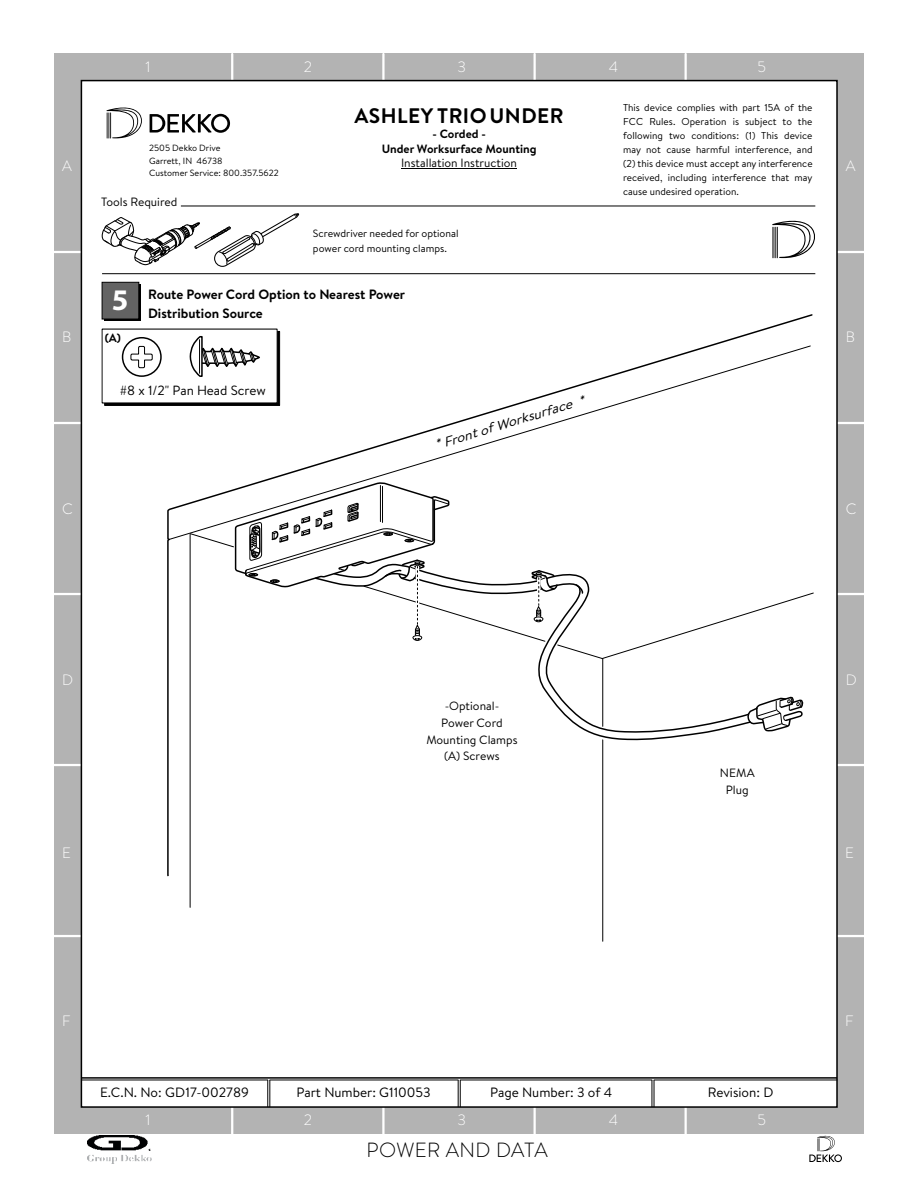
<style>
.page{position:relative;width:918px;height:1188px;background:#fff}
.page>*{position:absolute;margin:0;border:0;box-sizing:border-box;transform-origin:0 0}
.t1{font:700 30px "Myriad Pro";color:#fff}
.t2{font:700 21px "Brandon Text";letter-spacing:.02em;color:#000}
.t3{font:300 20.55px "Brandon Text";letter-spacing:.02em;color:#000}
.t4{font:300 15px "Brandon Text";color:#fff}
.t5{font:13.5px "Brandon Text";color:#000}
.t6{font:700 13.5px/18.8px "Brandon Text";color:#000}
.t7{font:italic 13.35px "Brandon Text";color:#000;scale:1.09 1}
.t8{font:13.35px "Brandon Text";color:#000}
.t9{font:12px/16.6px "Brandon Text";color:#000;text-align:center}
.t10{font:700 12px "Brandon Text";color:#000}
.t11{font:10.5px/14.5px "Brandon Text";color:#000}
.t12{font:10.05px/14px "Brandon Text";color:#000;text-align:justify}
.t13{font:9px/12.5px "Brandon Text";color:#000}
</style>
<div class="page">
<div style="left:54px;top:53px;width:810px;height:1081px;background:#b3b3b3"></div>
<hr style="left:54px;top:251px;width:27px;height:2px;background:#fff">
<hr style="left:54px;top:422px;width:27px;height:2px;background:#fff">
<hr style="left:54px;top:593px;width:27px;height:2px;background:#fff">
<hr style="left:54px;top:764px;width:27px;height:2px;background:#fff">
<hr style="left:54px;top:935px;width:27px;height:2px;background:#fff">
<hr style="left:837px;top:251px;width:27px;height:2px;background:#fff">
<hr style="left:837px;top:593px;width:27px;height:2px;background:#fff">
<hr style="left:231px;top:54px;width:2px;height:27px;background:#fff">
<hr style="left:382px;top:54px;width:3px;height:27px;background:#fff">
<hr style="left:534px;top:54px;width:2px;height:27px;background:#fff">
<hr style="left:685px;top:54px;width:2px;height:27px;background:#fff">
<hr style="left:231px;top:1107px;width:2px;height:27px;background:#fff">
<hr style="left:382px;top:1107px;width:3px;height:27px;background:#fff">
<hr style="left:534px;top:1107px;width:2px;height:27px;background:#fff">
<hr style="left:685px;top:1107px;width:2px;height:27px;background:#fff">
<hr style="left:837px;top:422px;width:27px;height:2px;background:#fff">
<hr style="left:837px;top:764px;width:27px;height:2px;background:#fff">
<hr style="left:837px;top:935px;width:27px;height:2px;background:#fff">
<div style="left:80px;top:79px;width:759px;height:1030px;background:#fff"></div>
<hr style="left:181px;top:206px;width:634px;height:1px;background:#000">
<hr style="left:102px;top:273px;width:713px;height:1px;background:#000">
<hr style="left:81px;top:1077px;width:756px;height:2px;background:#000">
<svg style="left:458px;top:1080px;width:3px;height:27px"></svg>
<svg style="left:268px;top:1080px;width:3px;height:27px"></svg>
<svg style="left:652px;top:1080px;width:3px;height:27px"></svg>
<div style="left:104px;top:284px;width:37px;height:37px;background:#000"></div>
<svg style="left:102px;top:282px;width:37px;height:37px"></svg>
<hr style="left:270px;top:1080px;width:188px;height:1px;background:#000">
<hr style="left:460px;top:1080px;width:192px;height:1px;background:#000">
<hr style="left:654px;top:1080px;width:183px;height:1px;background:#000">
<hr style="left:81px;top:1080px;width:187px;height:1px;background:#000">
<svg style="left:166px;top:542px;width:5px;height:335px;background:#b2b2b2"></svg>
<div style="left:166px;top:313px;width:647px;height:229px;background:#fff"></div>
<div style="left:169px;top:346px;width:642px;height:194px;background:#fff"></div>
<hr style="left:190px;top:534px;width:1px;height:373px;background:#000">
<svg style="left:101px;top:328px;width:179px;height:78px;background:#dbdbdb"></svg>
<hr style="left:602px;top:740px;width:1px;height:201px;background:#000">
<div style="left:190px;top:483px;width:624px;height:351px;background:#fff"></div>
<hr style="left:401px;top:168px;width:116px;height:1px;background:#000">
<svg style="left:107px;top:106px;width:36px;height:33px"></svg>
<svg style="left:150px;top:114px;width:80px;height:19px;background:#999"></svg>
<svg style="left:772px;top:218px;width:44px;height:40px;background:#d5d5d5"></svg>
<hr style="left:772px;top:227px;width:2px;height:31px;background:#000">
<hr style="left:775px;top:227px;width:1px;height:31px;background:#000">
<hr style="left:777px;top:227px;width:1px;height:31px;background:#000">
<svg style="left:809px;top:1135px;width:33px;height:27px"></svg>
<img style="left:88px;top:1136px;width:63px;height:27px">
<svg style="left:101px;top:213px;width:199px;height:54px;background:#ddd"></svg>
<h3 class="t4" style="left:145px;top:61px;width:7px">1</h3>
<h3 class="t4" style="left:304px;top:61px;width:10px">2</h3>
<h3 class="t4" style="left:457px;top:61px;width:10px">3</h3>
<h3 class="t4" style="left:609px;top:61px;width:11px">4</h3>
<h3 class="t4" style="left:757px;top:61px;width:10px">5</h3>
<h3 class="t4" style="left:62px;top:161px;width:11px">A</h3>
<p class="t13" style="left:149px;top:143px;width:131px">2505 Dekko Drive<br>Garrett, IN 46738<br>Customer Service: 800.357.5622</p>
<p class="t9" style="left:101px;top:195px;width:78px">Tools Required</p>
<h2 class="t2" style="left:355px;top:108px;width:211px">ASHLEY TRIO UNDER</h2>
<p class="t10" style="left:382px;top:144px;width:156px">Under Worksurface Mounting</p>
<p class="t9" style="left:401px;top:157px;width:117px">Installation Instruction</p>
<p class="t10" style="left:432px;top:129px;width:55px">- Corded -</p>
<p class="t12" style="left:623px;top:102px;width:191px">This device complies with part 15A of the FCC Rules. Operation is subject to the following two conditions: (1) This device may not cause harmful interference, and (2) this device must accept any interference received, including interference that may cause undesired operation.</p>
<h3 class="t4" style="left:846px;top:161px;width:11px">A</h3>
<p class="t11" style="left:313px;top:228px;width:147px">Screwdriver needed for optional power cord mounting clamps.</p>
<h1 class="t1" style="left:112px;top:288px;width:18px">5</h1>
<h3 class="t6" style="left:148px;top:287px;width:258px">Route Power Cord Option to Nearest Power<br>Distribution Source</h3>
<h3 class="t4" style="left:62px;top:331px;width:11px">B</h3>
<p class="t10" style="left:105px;top:333px;width:18px">(A)</p>
<h3 class="t4" style="left:846px;top:331px;width:11px">B</h3>
<h3 class="t8" style="left:120px;top:386px;width:148px">#8 x 1/2" Pan Head Screw</h3>
<h3 class="t7" style="left:433px;top:441px;width:145px;rotate:-17deg">* Front of Worksurface *</h3>
<h3 class="t4" style="left:62px;top:504px;width:12px">C</h3>
<h3 class="t4" style="left:846px;top:504px;width:12px">C</h3>
<h3 class="t4" style="left:62px;top:674px;width:13px">D</h3>
<h3 class="t4" style="left:846px;top:674px;width:13px">D</h3>
<p class="t9" style="left:426px;top:700px;width:93px">-Optional-<br>Power Cord<br>Mounting Clamps (A) Screws</p>
<p class="t9" style="left:720px;top:766px;width:37px">NEMA<br>Plug</p>
<h3 class="t4" style="left:62px;top:848px;width:10px">E</h3>
<h3 class="t4" style="left:845px;top:848px;width:10px">E</h3>
<h3 class="t4" style="left:62px;top:1016px;width:10px">F</h3>
<h3 class="t4" style="left:845px;top:1016px;width:10px">F</h3>
<h3 class="t5" style="left:100px;top:1088px;width:150px">E.C.N. No: GD17-002789</h3>
<h3 class="t5" style="left:297px;top:1088px;width:136px">Part Number: G110053</h3>
<h3 class="t5" style="left:708px;top:1088px;width:67px">Revision: D</h3>
<h3 class="t5" style="left:490px;top:1088px;width:123px">Page Number: 3 of 4</h3>
<h3 class="t4" style="left:145px;top:1115px;width:7px">1</h3>
<h3 class="t4" style="left:304px;top:1115px;width:10px">2</h3>
<h3 class="t4" style="left:457px;top:1115px;width:10px">3</h3>
<h3 class="t4" style="left:609px;top:1115px;width:11px">4</h3>
<h3 class="t4" style="left:757px;top:1115px;width:10px">5</h3>
<h3 class="t3" style="left:367px;top:1142px;width:183px">POWER AND DATA</h3>
</div>
